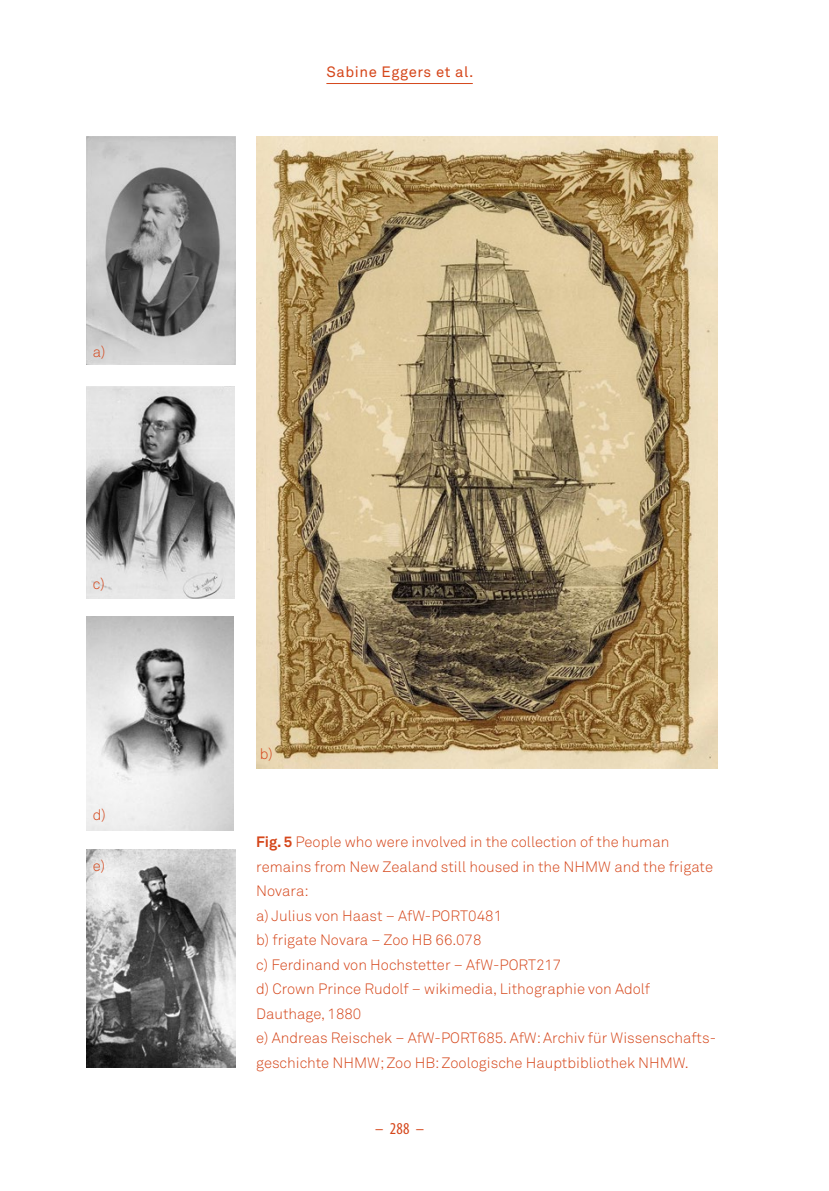
<style>
.page{position:relative;width:829px;height:1191px;background:#fff}
.page>*{position:absolute;margin:0;border:0;box-sizing:border-box;transform-origin:0 0}
.t1{font:condensed 16.62px "Myriad Pro";color:#d5461a}
.t2{font:300 14.88px/24.5px "Akkurat";color:#d5461a}
.t3{font:14.88px "Akkurat";letter-spacing:.04em;color:#d5461a}
.s1{font-weight:700}
</style>
<div class="page">
<img style="left:87px;top:137px;width:148px;height:227px">
<img style="left:86px;top:849px;width:150px;height:218px">
<img style="left:256px;top:136px;width:461px;height:632px">
<img style="left:86px;top:617px;width:148px;height:214px">
<img style="left:86px;top:386px;width:148px;height:212px">
<hr style="left:326px;top:83px;width:146px;height:1px;background:#d5461a">
<p class="t2" style="left:93px;top:339px;width:14px">a)</p>
<p class="t2" style="left:93px;top:571px;width:13px">c)</p>
<p class="t2" style="left:93px;top:802px;width:15px">d)</p>
<p class="t2" style="left:93px;top:853px;width:14px">e)</p>
<p class="t3" style="left:326px;top:63px;width:149px">Sabine Eggers et al.</p>
<p class="t2" style="left:260px;top:741px;width:15px">b)</p>
<p class="t2" style="left:256px;top:829px;width:461px"><span class="s1">Fig. 5</span> People who were involved in the collection of the human remains from New Zealand still housed in the NHMW and the frigate Novara:<br>a) Julius von Haast – AfW-PORT0481<br>b) frigate Novara – Zoo HB 66.078<br>c) Ferdinand von Hochstetter – AfW-PORT217<br>d) Crown Prince Rudolf – wikimedia, Lithographie von Adolf Dauthage, 1880<br>e) Andreas Reischek – AfW-PORT685. AfW: Archiv für Wissenschafts&shy;geschichte NHMW; Zoo HB: Zoologische Hauptbibliothek NHMW.</p>
<p class="t1" style="left:375px;top:1119px;width:50px">– 288 –</p>
</div>
